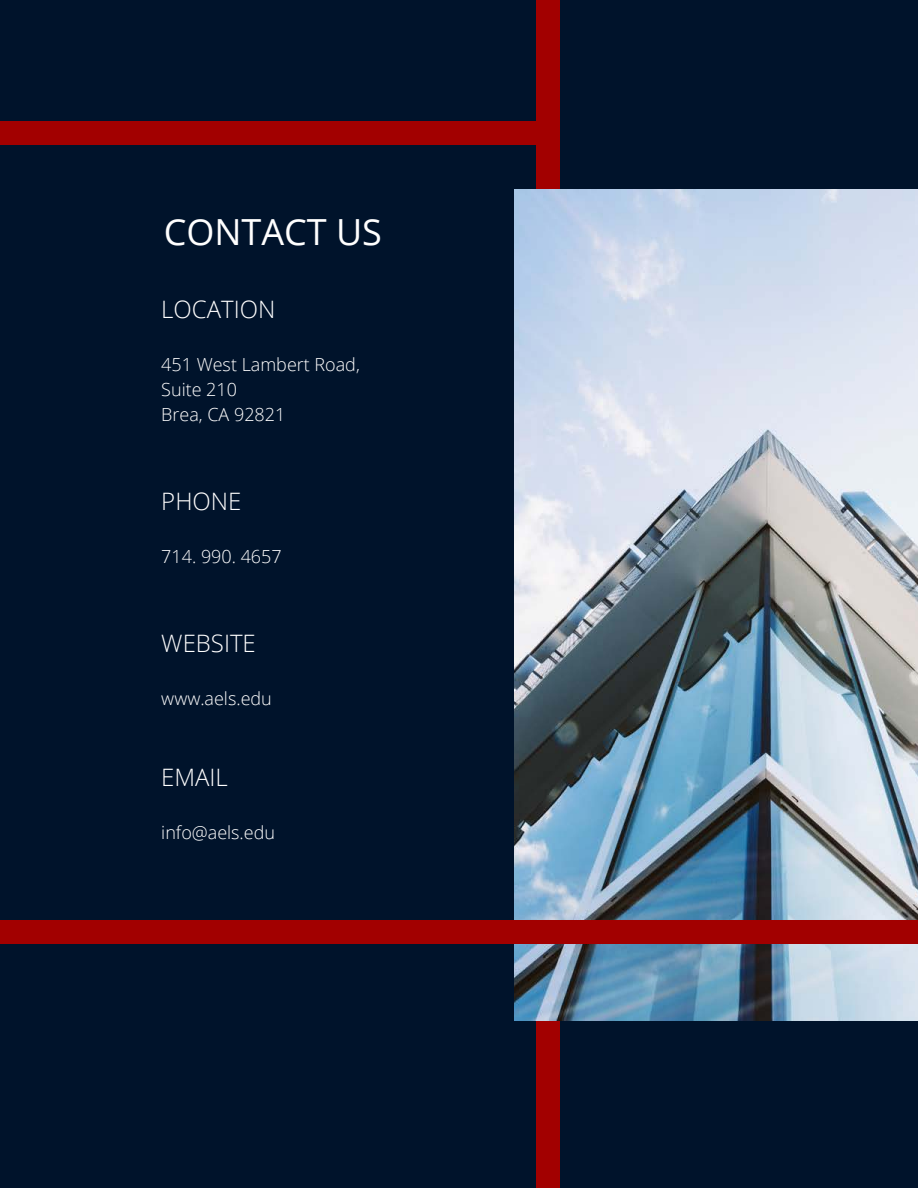
<style>
.page{position:relative;width:918px;height:1188px;background:#00132b}
.page>*{position:absolute;margin:0;border:0;box-sizing:border-box;transform-origin:0 0}
.t1{font:36px "Open Sans";color:#fff}
.t2{font:300 24px "Open Sans";color:#fff}
.t3{font:300 18px/25.2px "Open Sans";color:#fff}
</style>
<div class="page">
<div style="left:536px;top:0;width:24px;height:1188px;background:#a20000"></div>
<img style="left:515px;top:189px;width:403px;height:832px">
<div style="left:0;top:921px;width:918px;height:23px;background:#a20000"></div>
<div style="left:0;top:122px;width:557px;height:23px;background:#a20000"></div>
<h1 class="t1" style="left:164px;top:207px;width:220px">CONTACT US</h1>
<h2 class="t2" style="left:161px;top:293px;width:116px">LOCATION</h2>
<p class="t3" style="left:161px;top:351px;width:200px">451 West Lambert Road,<br>Suite 210<br>Brea, CA 92821</p>
<h2 class="t2" style="left:161px;top:485px;width:82px">PHONE</h2>
<p class="t3" style="left:161px;top:544px;width:122px">714. 990. 4657</p>
<h2 class="t2" style="left:161px;top:627px;width:96px">WEBSITE</h2>
<p class="t3" style="left:161px;top:685px;width:112px">www.aels.edu</p>
<h2 class="t2" style="left:161px;top:761px;width:68px">EMAIL</h2>
<p class="t3" style="left:161px;top:819px;width:115px">info@aels.edu</p>
</div>
